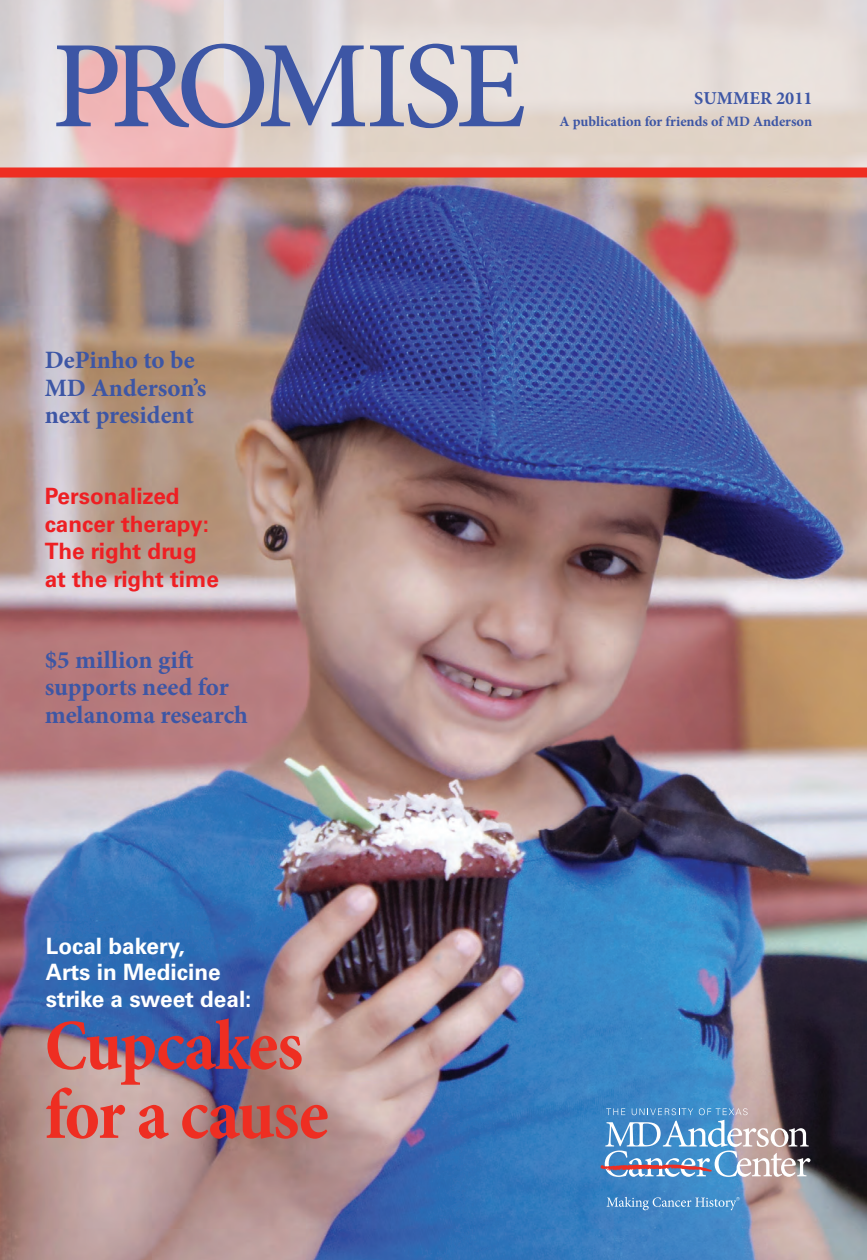
<style>
.page{position:relative;width:867px;height:1260px;background:#fff}
.page>*{position:absolute;margin:0;border:0;box-sizing:border-box;transform-origin:0 0}
.t1{font:500 124.25px "Minion Pro";letter-spacing:-.075em;color:#3d56a5}
.t2{font:700 condensed 72.75px/69px "Minion Pro";letter-spacing:-.02em;color:#ee2e22}
.t3{font:700 25px/27.5px "Minion Pro";color:#3d56a5}
.t4{font:700 22.5px/27.5px "Univers";color:#ee1f23}
.t5{font:700 22.5px/26.2px "Univers";color:#fff}
.t6{font:700 18.25px "Minion Pro";color:#3d56a5}
.t7{font:700 14.25px "Minion Pro";color:#3d56a5}
</style>
<div class="page">
<img style="left:0;top:178px;width:866px;height:1082px">
<svg style="left:0;top:0;width:866px;height:168px;background:#e2d4d0"></svg>
<div style="left:0;top:168px;width:866px;height:10px;background:#ee2e22"></div>
<svg style="left:600px;top:1108px;width:210px;height:69px;background:#819ab9"></svg>
<svg style="left:606px;top:1197px;width:133px;height:13px;background:#5f9bcf"></svg>
<h1 class="t1" style="left:51px;top:3px;width:476px">PROMISE</h1>
<p class="t6" style="left:694px;top:86px;width:120px">SUMMER 2011</p>
<p class="t7" style="left:559px;top:111px;width:254px">A publication for friends of MD Anderson</p>
<p class="t3" style="left:45px;top:346px;width:163px">DePinho to be<br>MD Anderson’s next president</p>
<p class="t4" style="left:45px;top:483px;width:176px">Personalized cancer therapy:<br>The right drug at the right time</p>
<p class="t3" style="left:45px;top:646px;width:205px">$5 million gift supports need for melanoma research</p>
<p class="t5" style="left:46px;top:933px;width:207px">Local bakery,<br>Arts in Medicine strike a sweet deal:</p>
<h2 class="t2" style="left:45px;top:1011px;width:285px">Cupcakes for a cause</h2>
</div>
